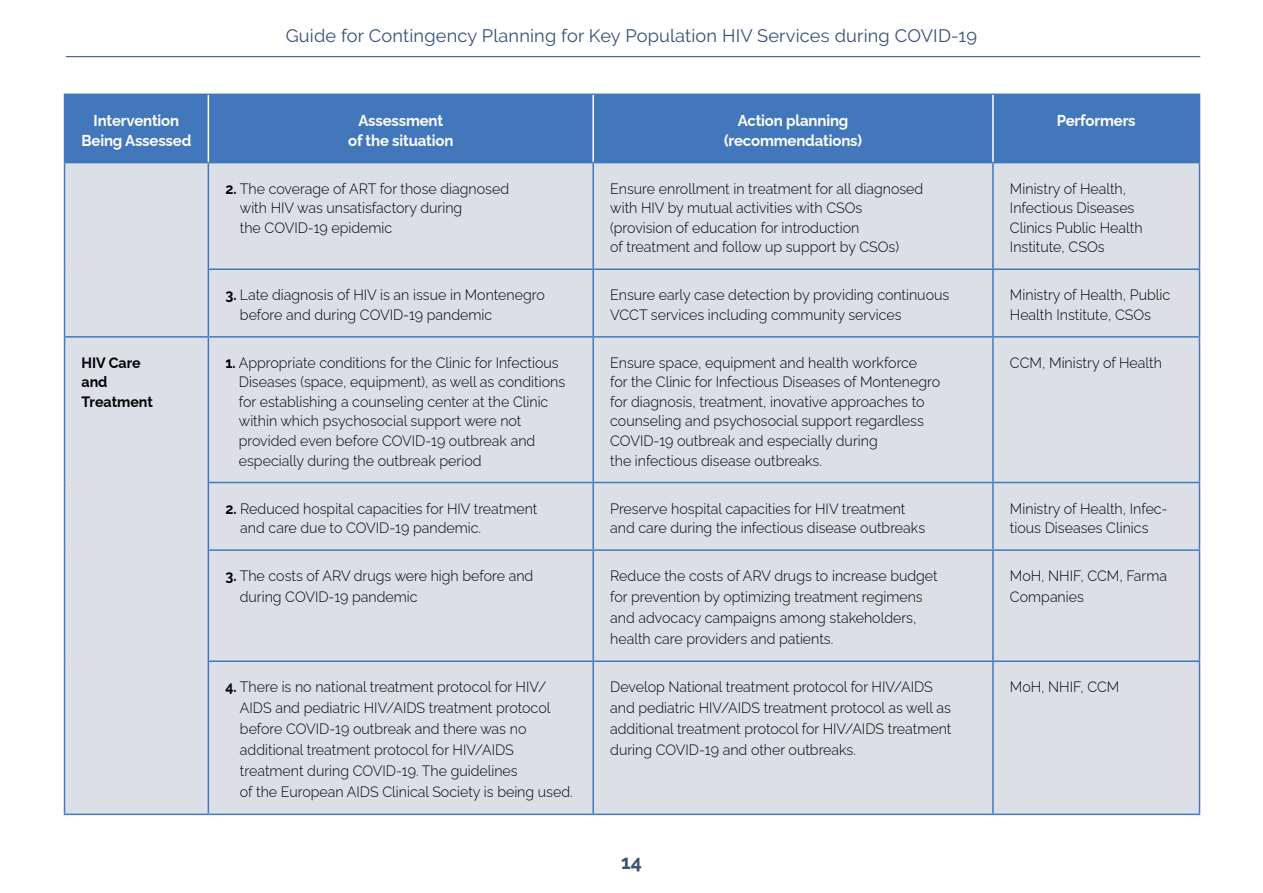
<style>
.page{position:relative;width:1263px;height:893px;background:#fff}
.page>*{position:absolute;margin:0;border:0;box-sizing:border-box;transform-origin:0 0}
.t1{font:700 19.5px "Raleway";color:#395077}
.t2{font:18px "Raleway";letter-spacing:.01em;color:#395077}
.t3{font:700 15.75px/19.5px "Raleway";letter-spacing:-.01em;color:#fff;text-align:center;scale:.95 1}
.t4{font:300 15px/19.5px "Raleway";color:#000;scale:.95 1}
.t5{font:700 15px/19.5px "Raleway";color:#000;scale:.95 1}
.s1{font-weight:700}
</style>
<div class="page">
<hr style="left:66px;top:56px;width:1134px;height:1px;background:#395077">
<div style="left:65px;top:95px;width:1134px;height:67px;background:#4377bb"></div>
<div style="left:65px;top:163px;width:1134px;height:651px;background:#dce0e6"></div>
<hr style="left:64px;top:94px;width:144px;height:1px;background:#4377bb">
<hr style="left:64px;top:95px;width:1px;height:67px;background:#4377bb">
<hr style="left:208px;top:94px;width:385px;height:1px;background:#4377bb">
<hr style="left:593px;top:94px;width:400px;height:1px;background:#4377bb">
<hr style="left:993px;top:94px;width:207px;height:1px;background:#4377bb">
<hr style="left:1199px;top:95px;width:1px;height:67px;background:#4377bb">
<hr style="left:64px;top:162px;width:144px;height:1px;background:#4377bb">
<hr style="left:208px;top:162px;width:385px;height:1px;background:#4377bb">
<hr style="left:593px;top:162px;width:400px;height:1px;background:#4377bb">
<hr style="left:993px;top:162px;width:207px;height:1px;background:#4377bb">
<hr style="left:64px;top:163px;width:1px;height:106px;background:#4377bb">
<hr style="left:64px;top:269px;width:1px;height:67px;background:#4377bb">
<hr style="left:208px;top:163px;width:1px;height:105px;background:#4377bb">
<hr style="left:592px;top:163px;width:2px;height:105px;background:#4377bb">
<hr style="left:992px;top:163px;width:2px;height:105px;background:#4377bb">
<hr style="left:1199px;top:163px;width:1px;height:105px;background:#4377bb">
<hr style="left:208px;top:268px;width:385px;height:2px;background:#4377bb">
<hr style="left:208px;top:270px;width:1px;height:66px;background:#4377bb">
<hr style="left:593px;top:268px;width:400px;height:2px;background:#4377bb">
<hr style="left:592px;top:270px;width:2px;height:66px;background:#4377bb">
<hr style="left:993px;top:268px;width:207px;height:2px;background:#4377bb">
<hr style="left:992px;top:270px;width:2px;height:66px;background:#4377bb">
<hr style="left:1199px;top:270px;width:1px;height:66px;background:#4377bb">
<hr style="left:64px;top:336px;width:144px;height:2px;background:#4377bb">
<hr style="left:64px;top:338px;width:1px;height:144px;background:#4377bb">
<hr style="left:64px;top:482px;width:1px;height:68px;background:#4377bb">
<hr style="left:64px;top:550px;width:1px;height:111px;background:#4377bb">
<hr style="left:64px;top:661px;width:1px;height:153px;background:#4377bb">
<hr style="left:208px;top:336px;width:385px;height:2px;background:#4377bb">
<hr style="left:208px;top:338px;width:1px;height:144px;background:#4377bb">
<hr style="left:593px;top:336px;width:400px;height:2px;background:#4377bb">
<hr style="left:592px;top:338px;width:2px;height:144px;background:#4377bb">
<hr style="left:993px;top:336px;width:207px;height:2px;background:#4377bb">
<hr style="left:992px;top:338px;width:2px;height:144px;background:#4377bb">
<hr style="left:1199px;top:338px;width:1px;height:144px;background:#4377bb">
<hr style="left:593px;top:482px;width:400px;height:1px;background:#4377bb">
<hr style="left:993px;top:482px;width:207px;height:1px;background:#4377bb">
<hr style="left:992px;top:483px;width:2px;height:66px;background:#4377bb">
<hr style="left:1199px;top:483px;width:1px;height:66px;background:#4377bb">
<hr style="left:208px;top:482px;width:385px;height:1px;background:#4377bb">
<hr style="left:208px;top:483px;width:1px;height:66px;background:#4377bb">
<hr style="left:592px;top:483px;width:2px;height:66px;background:#4377bb">
<hr style="left:208px;top:549px;width:385px;height:2px;background:#4377bb">
<hr style="left:208px;top:551px;width:1px;height:109px;background:#4377bb">
<hr style="left:593px;top:549px;width:400px;height:2px;background:#4377bb">
<hr style="left:592px;top:551px;width:2px;height:109px;background:#4377bb">
<hr style="left:993px;top:549px;width:207px;height:2px;background:#4377bb">
<hr style="left:992px;top:551px;width:2px;height:109px;background:#4377bb">
<hr style="left:1199px;top:551px;width:1px;height:109px;background:#4377bb">
<hr style="left:208px;top:660px;width:385px;height:2px;background:#4377bb">
<hr style="left:208px;top:662px;width:1px;height:152px;background:#4377bb">
<hr style="left:593px;top:660px;width:400px;height:2px;background:#4377bb">
<hr style="left:592px;top:662px;width:2px;height:152px;background:#4377bb">
<hr style="left:993px;top:660px;width:207px;height:2px;background:#4377bb">
<hr style="left:992px;top:662px;width:2px;height:152px;background:#4377bb">
<hr style="left:1199px;top:662px;width:1px;height:152px;background:#4377bb">
<hr style="left:64px;top:814px;width:144px;height:1px;background:#4377bb">
<hr style="left:208px;top:814px;width:385px;height:1px;background:#4377bb">
<hr style="left:593px;top:814px;width:400px;height:1px;background:#4377bb">
<hr style="left:993px;top:814px;width:207px;height:1px;background:#4377bb">
<hr style="left:208px;top:95px;width:1px;height:67px;background:#fff">
<hr style="left:592px;top:95px;width:2px;height:67px;background:#fff">
<hr style="left:992px;top:95px;width:2px;height:67px;background:#fff">
<p class="t2" style="left:286px;top:26px;width:693px">Guide for Contingency Planning for Key Population HIV Services during COVID-19</p>
<p class="t3" style="left:82px;top:109px;width:117px">Intervention<br>Being Assessed</p>
<p class="t3" style="left:348px;top:109px;width:112px">Assessment<br>of the situation</p>
<p class="t3" style="left:724px;top:109px;width:147px">Action planning (recommendations)</p>
<p class="t3" style="left:1057px;top:109px;width:85px">Performers</p>
<p class="t4" style="left:240px;top:177px;width:285px;text-indent:-14px"><span class="s1">2.</span> The coverage of ART for those diagnosed with HIV was unsatisfactory during<br>the COVID-19 epidemic</p>
<p class="t4" style="left:610px;top:177px;width:331px">Ensure enrollment in treatment for all diagnosed with HIV by mutual activities with CSOs (provision of education for introduction<br>of treatment and follow up support by CSOs)</p>
<p class="t4" style="left:1010px;top:177px;width:141px">Ministry of Health,<br>Infectious Diseases<br>Clinics Public Health<br>Institute, CSOs</p>
<p class="t4" style="left:240px;top:284px;width:322px;text-indent:-15px"><span class="s1">3.</span> Late diagnosis of HIV is an issue in Montenegro before and during COVID-19 pandemic</p>
<p class="t4" style="left:610px;top:284px;width:358px">Ensure early case detection by providing continuous<br>VCCT services including community services</p>
<p class="t4" style="left:1010px;top:284px;width:170px">Ministry of Health, Public<br>Health Institute, CSOs</p>
<p class="t5" style="left:82px;top:351px;width:77px">HIV Care and<br>Treatment</p>
<p class="t4" style="left:239px;top:351px;width:345px;text-indent:-13px"><span class="s1">1.</span> Appropriate conditions for the Clinic for Infectious Diseases (space, equipment), as well as conditions for establishing a counseling center at the Clinic within which psychosocial support were not provided even before COVID-19 outbreak and especially during the outbreak period</p>
<p class="t4" style="left:610px;top:351px;width:349px">Ensure space, equipment and health workforce<br>for the Clinic for Infectious Diseases of Montenegro for diagnosis, treatment, inovative approaches to counseling and psychosocial support regardless COVID-19 outbreak and especially during<br>the infectious disease outbreaks.</p>
<p class="t4" style="left:1010px;top:351px;width:162px">CCM, Ministry of Health</p>
<p class="t4" style="left:240px;top:497px;width:314px;text-indent:-15px"><span class="s1">2.</span> Reduced hospital capacities for HIV treatment and care due to COVID-19 pandemic.</p>
<p class="t4" style="left:610px;top:497px;width:333px">Preserve hospital capacities for HIV treatment and care during the infectious disease outbreaks</p>
<p class="t4" style="left:1010px;top:497px;width:167px">Ministry of Health, Infec&shy;tious Diseases Clinics</p>
<p class="t4" style="left:240px;top:564px;width:310px;line-height:21px;text-indent:-14px"><span class="s1">3.</span> The costs of ARV drugs were high before and during COVID-19 pandemic</p>
<p class="t4" style="left:610px;top:564px;width:346px;line-height:21px">Reduce the costs of ARV drugs to increase budget for prevention by optimizing treatment regimens and advocacy campaigns among stakeholders, health care providers and patients.</p>
<p class="t4" style="left:1010px;top:564px;width:167px;line-height:21px">MoH, NHIF, CCM, Farma<br>Companies</p>
<p class="t4" style="left:240px;top:675px;width:352px;line-height:21px;text-indent:-15px"><span class="s1">4.</span> There is no national treatment protocol for HIV/ AIDS and pediatric HIV/AIDS treatment protocol before COVID-19 outbreak and there was no additional treatment protocol for HIV/AIDS treatment during COVID-19. The guidelines<br>of the European AIDS Clinical Society is being used.</p>
<p class="t4" style="left:610px;top:675px;width:361px;line-height:21px">Develop National treatment protocol for HIV/AIDS and pediatric HIV/AIDS treatment protocol as well as additional treatment protocol for HIV/AIDS treatment during COVID-19 and other outbreaks.</p>
<p class="t4" style="left:1010px;top:676px;width:117px">MoH, NHIF, CCM</p>
<h1 class="t1" style="left:621px;top:846px;width:22px">14</h1>
</div>
